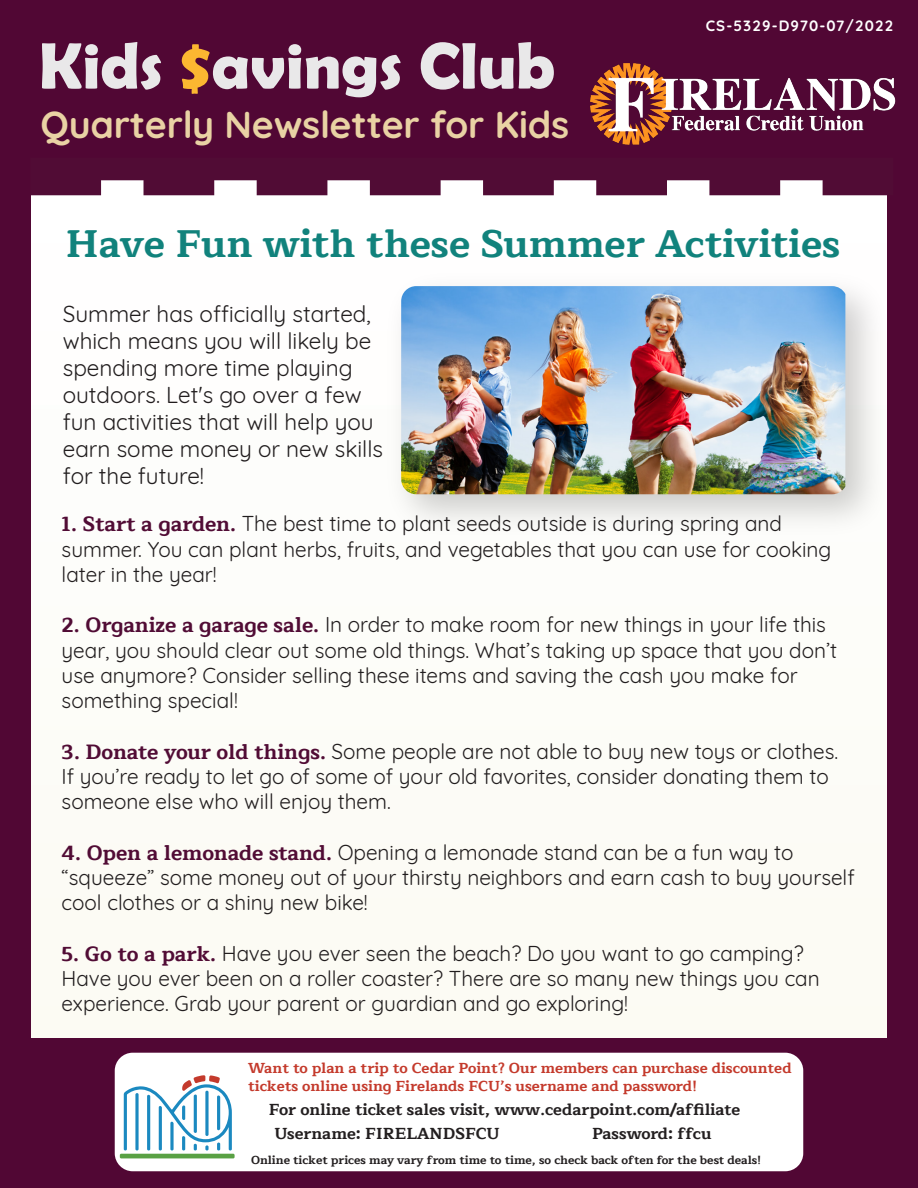
<style>
.page{position:relative;width:918px;height:1188px;background:#510734}
.page>*{position:absolute;margin:0;border:0;box-sizing:border-box;transform-origin:0 0}
.t1{font:700 66px "Berlin Sans FB Demi";color:#e9e8e9}
.t2{font:700 39px "Maitree";color:#11827c}
.t3{font:700 37.5px "Quicksand";letter-spacing:-.005em;color:#e9d2a4}
.t4{font:22.5px/27px "Quicksand";color:#211d1e}
.t5{font:21px/25.2px "Quicksand";color:#211d1e}
.t6{font:700 16.2px/23.7px "Maitree";color:#231f20}
.t7{font:700 15px "Quicksand";letter-spacing:.075em;color:#fff}
.t8{font:700 14.7px/17.7px "Maitree";color:#c43a2c}
.t9{font:700 11.7px "Maitree";color:#231f20}
.s1{color:#fcb731}
.s2{font-family:"Maitree";font-weight:700;color:#510c35}
</style>
<div class="page">
<div style="left:32px;top:163px;width:854px;height:874px;background:#fdfdf8"></div>
<svg style="left:32px;top:163px;width:545px;height:32px"></svg>
<img style="left:577px;top:63px;width:319px;height:179px">
<img style="left:406px;top:259px;width:481px;height:289px">
<img style="left:401px;top:286px;width:444px;height:208px">
<div style="left:115px;top:1053px;width:688px;height:118px;background:#fff;border-radius:18px"></div>
<hr style="left:120px;top:1154px;width:115px;height:4px;background:#59a144">
<svg style="left:124px;top:1075px;width:108px;height:75px"></svg>
<h1 class="t1" style="left:39px;top:27px;width:518px">Kids <span class="s1">$</span>avings Club</h1>
<h3 class="t3" style="left:41px;top:95px;width:530px">Quarterly Newsletter for Kids</h3>
<p class="t7" style="left:706px;top:14px;width:189px">CS-5329-D970-07/2022</p>
<h2 class="t2" style="left:66px;top:211px;width:776px">Have Fun with these Summer Activities</h2>
<p class="t4" style="left:63px;top:298px;width:322px">Summer has officially started, which means you will likely be spending more time playing outdoors. Let's go over a few fun activities that will help you earn some money or new skills for the future!</p>
<p class="t5" style="left:62px;top:509px;width:771px"><span class="s2">1. Start a garden.</span> The best time to plant seeds outside is during spring and summer. You can plant herbs, fruits, and vegetables that you can use for cooking later in the year!</p>
<p class="t5" style="left:62px;top:610px;width:777px"><span class="s2">2. Organize a garage sale.</span> In order to make room for new things in your life this year, you should clear out some old things. What’s taking up space that you don’t use anymore? Consider selling these items and saving the cash you make for something special!</p>
<p class="t5" style="left:62px;top:736px;width:778px"><span class="s2">3. Donate your old things.</span> Some people are not able to buy new toys or clothes.<br>If you’re ready to let go of some of your old favorites, consider donating them to someone else who will enjoy them.</p>
<p class="t5" style="left:62px;top:837px;width:795px"><span class="s2">4. Open a lemonade stand.</span> Opening a lemonade stand can be a fun way to “squeeze” some money out of your thirsty neighbors and earn cash to buy yourself cool clothes or a shiny new bike!</p>
<p class="t5" style="left:62px;top:938px;width:760px"><span class="s2">5. Go to a park.</span> Have you ever seen the beach? Do you want to go camping?<br>Have you ever been on a roller coaster? There are so many new things you can experience. Grab your parent or guardian and go exploring!</p>
<p class="t8" style="left:248px;top:1059px;width:545px">Want to plan a trip to Cedar Point? Our members can purchase discounted tickets online using Firelands FCU’s username and password!</p>
<p class="t6" style="left:274px;top:1098px;width:467px;text-indent:-5px">For online ticket sales visit, www.cedarpoint.com/affiliate<br>Username: FIRELANDSFCU</p>
<p class="t6" style="left:592px;top:1122px;width:121px">Password: ffcu</p>
<p class="t9" style="left:251px;top:1150px;width:512px">Online ticket prices may vary from time to time, so check back often for the best deals!</p>
</div>
